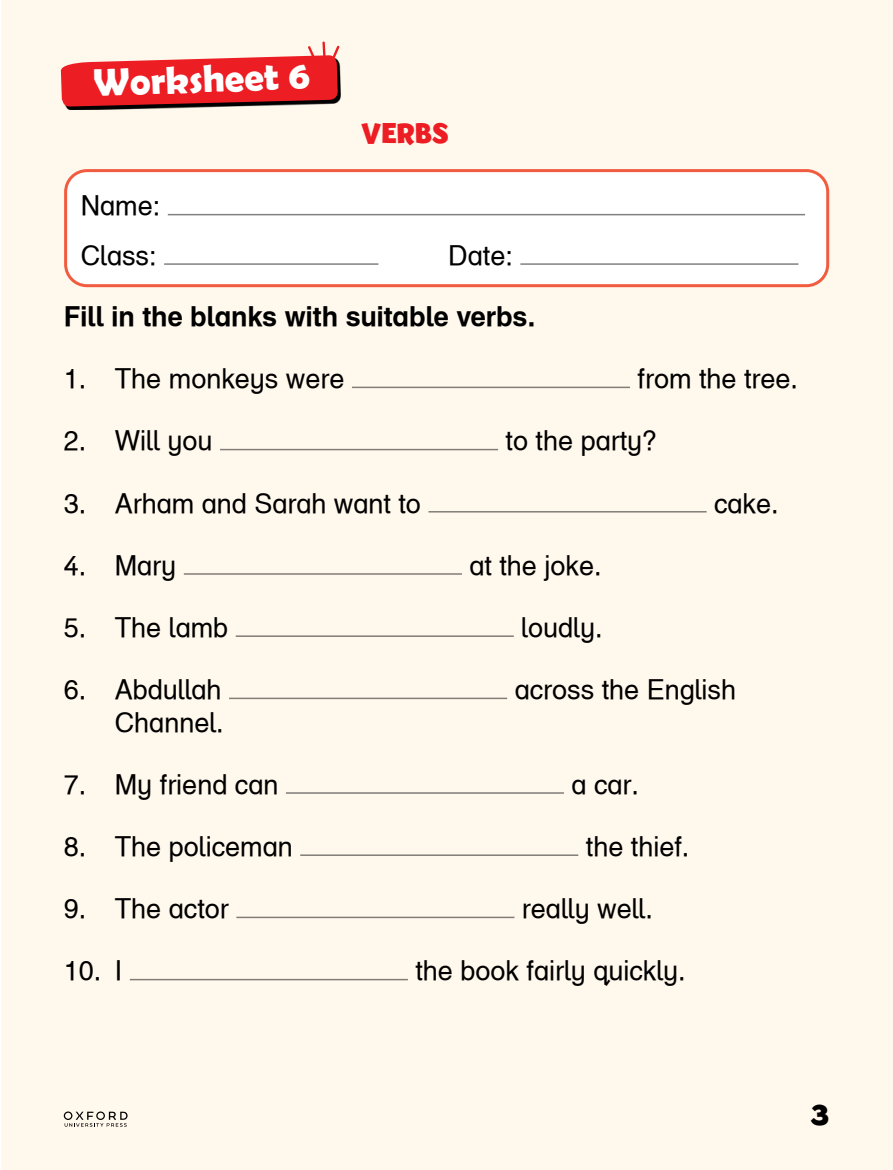
<style>
.page{position:relative;width:893px;height:1170px;background:#fff}
.page>*{position:absolute;margin:0;border:0;box-sizing:border-box;transform-origin:0 0}
.t1{font:39px "Berlin Sans OTF Demi";color:#fff}
.t2{font:700 30.75px "Billy";color:#000}
.t3{font:700 30px "Billy";color:#ed1d24}
.t4{font:27px/49.3px "Helvetica Infant OUP";color:#000}
.t5{font:27px "Helvetica Infant OUP Bold";letter-spacing:-.005em;color:#000}
</style>
<div class="page">
<div style="left:1px;top:0;width:892px;height:1169px;background:#fff8ec"></div>
<svg style="left:66px;top:107px;width:150px;height:3px"></svg>
<hr style="left:352px;top:386px;width:278px;height:2px;background:#000">
<hr style="left:220px;top:449px;width:278px;height:1px;background:#000">
<hr style="left:428px;top:511px;width:279px;height:1px;background:#000">
<hr style="left:184px;top:573px;width:278px;height:1px;background:#000">
<hr style="left:236px;top:635px;width:278px;height:2px;background:#000">
<hr style="left:229px;top:697px;width:278px;height:2px;background:#000">
<hr style="left:286px;top:792px;width:278px;height:1px;background:#000">
<hr style="left:300px;top:854px;width:278px;height:1px;background:#000">
<hr style="left:236px;top:916px;width:278px;height:2px;background:#000">
<hr style="left:130px;top:978px;width:278px;height:2px;background:#000">
<svg style="left:61px;top:41px;width:280px;height:66px"></svg>
<div style="left:66px;top:171px;width:762px;height:115px;background:#fff;border-radius:21px"></div>
<div style="left:64px;top:169px;width:765px;height:118px;border:3px solid #f15b40;border-radius:21px"></div>
<hr style="left:168px;top:214px;width:637px;height:1px;background:#000">
<hr style="left:164px;top:263px;width:214px;height:2px;background:#000">
<hr style="left:520px;top:263px;width:278px;height:2px;background:#000">
<svg style="left:64px;top:1111px;width:64px;height:15px"></svg>
<h1 class="t1" style="left:93px;top:60px;width:218px;rotate:-2deg">Worksheet 6</h1>
<p class="t4" style="left:81px;top:181px;width:81px">Name:<br>Class:</p>
<p class="t3" style="left:361px;top:115px;width:89px">VERBS</p>
<p class="t4" style="left:448px;top:230px;width:66px">Date:</p>
<p class="t5" style="left:64px;top:300px;width:473px">Fill in the blanks with suitable verbs.</p>
<p class="t4" style="left:64px;top:354px;width:282px">1. The monkeys were</p>
<p class="t4" style="left:637px;top:354px;width:162px">from the tree.</p>
<p class="t4" style="left:64px;top:416px;width:150px">2. Will you</p>
<p class="t4" style="left:506px;top:416px;width:153px">to the party?</p>
<p class="t4" style="left:64px;top:478px;width:359px">3. Arham and Sarah want to</p>
<p class="t4" style="left:714px;top:478px;width:66px">cake.</p>
<p class="t4" style="left:64px;top:540px;width:114px">4. Mary</p>
<p class="t4" style="left:469px;top:540px;width:134px">at the joke.</p>
<p class="t4" style="left:64px;top:602px;width:166px">5. The lamb</p>
<p class="t4" style="left:521px;top:602px;width:83px">loudly.</p>
<p class="t4" style="left:64px;top:665px;width:159px">6. Abdullah</p>
<p class="t4" style="left:515px;top:665px;width:223px">across the English</p>
<p class="t4" style="left:115px;top:697px;width:110px">Channel.</p>
<p class="t4" style="left:64px;top:759px;width:216px">7. My friend can</p>
<p class="t4" style="left:571px;top:759px;width:69px">a car.</p>
<p class="t4" style="left:64px;top:821px;width:230px">8. The policeman</p>
<p class="t4" style="left:586px;top:821px;width:105px">the thief.</p>
<p class="t4" style="left:64px;top:883px;width:167px">9. The actor</p>
<p class="t4" style="left:522px;top:883px;width:132px">really well.</p>
<p class="t4" style="left:64px;top:946px;width:60px">10. I</p>
<p class="t4" style="left:415px;top:946px;width:272px">the book fairly quickly.</p>
<p class="t2" style="left:810px;top:1097px;width:21px">3</p>
</div>
